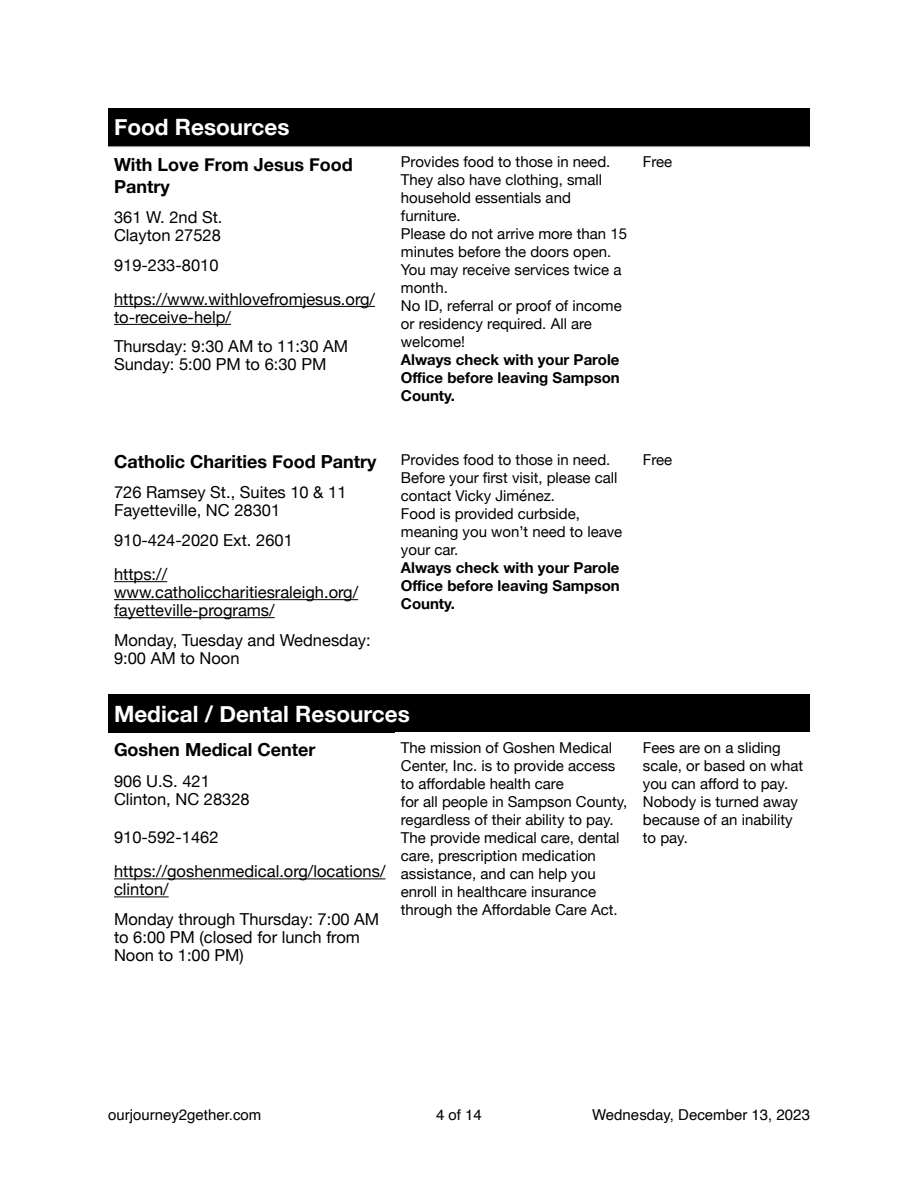
<style>
.page{position:relative;width:918px;height:1188px;background:#fff}
.page>*{position:absolute;margin:0;border:0;box-sizing:border-box;transform-origin:0 0}
.t1{font:700 22.5px "Helvetica Neue";color:#fff}
.t2{font:700 18px/22.5px "Helvetica Neue";color:#000}
.t3{font:16.5px/18px "Helvetica Neue";color:#000}
.t4{font:15px/18px "Helvetica Neue";color:#000}
.t5{font:700 15px/18px "Helvetica Neue";color:#000;text-align:justify}
.t6{font:15px "Helvetica";color:#000}
</style>
<div class="page">
<hr style="left:114px;top:306px;width:261px;height:1px;background:#000">
<hr style="left:114px;top:324px;width:117px;height:1px;background:#000">
<hr style="left:114px;top:581px;width:53px;height:1px;background:#000">
<hr style="left:114px;top:599px;width:244px;height:1px;background:#000">
<hr style="left:114px;top:617px;width:161px;height:1px;background:#000">
<div style="left:395px;top:108px;width:414px;height:39px;background:#000"></div>
<hr style="left:395px;top:146px;width:414px;height:1px;background:#a6a6a6">
<div style="left:108px;top:108px;width:287px;height:39px;background:#000"></div>
<hr style="left:108px;top:146px;width:287px;height:1px;background:#a6a6a6">
<div style="left:108px;top:694px;width:701px;height:38px;background:#000"></div>
<hr style="left:114px;top:878px;width:272px;height:1px;background:#000">
<hr style="left:114px;top:896px;width:55px;height:1px;background:#000">
<h1 class="t1" style="left:114px;top:114px;width:177px">Food Resources</h1>
<p class="t2" style="left:114px;top:153px;width:240px">With Love From Jesus Food<br>Pantry</p>
<p class="t4" style="left:401px;top:152px;width:228px">Provides food to those in need.<br>They also have clothing, small household essentials and furniture.<br>Please do not arrive more than 15 minutes before the doors open.<br>You may receive services twice a month.<br>No ID, referral or proof of income or residency required. All are welcome!</p>
<p class="t5" style="left:401px;top:350px;width:220px">Always check with your Parole Office before leaving Sampson County.</p>
<p class="t3" style="left:114px;top:208px;width:110px">361 W. 2nd St.<br>Clayton 27528</p>
<p class="t3" style="left:114px;top:248px;width:263px;line-height:34px">919-233-8010 https://www.withlovefromjesus.org/</p>
<p class="t3" style="left:114px;top:302px;width:236px;line-height:29.5px">to-receive-help/<br>Thursday: 9:30 AM to 11:30 AM</p>
<p class="t3" style="left:114px;top:355px;width:214px">Sunday: 5:00 PM to 6:30 PM</p>
<p class="t4" style="left:643px;top:152px;width:31px">Free</p>
<p class="t2" style="left:114px;top:450px;width:264px">Catholic Charities Food Pantry</p>
<p class="t4" style="left:401px;top:450px;width:223px">Provides food to those in need.<br>Before your fi rst visit, please call contact Vicky Jiménez.<br>Food is provided curbside, meaning you won’t need to leave your car.</p>
<p class="t5" style="left:401px;top:558px;width:220px">Always check with your Parole Office before leaving Sampson County.</p>
<p class="t3" style="left:114px;top:483px;width:234px">726 Ramsey St., Suites 10 &amp; 11<br>Fayetteville, NC 28301</p>
<p class="t3" style="left:114px;top:523px;width:180px;line-height:34px">910-424-2020 Ext. 2601 https://</p>
<p class="t3" style="left:114px;top:583px;width:246px">www.catholiccharitiesraleigh.org/ fayetteville-programs/</p>
<p class="t3" style="left:114px;top:630px;width:258px">Monday, Tuesday and Wednesday:<br>9:00 AM to Noon</p>
<h1 class="t1" style="left:114px;top:700px;width:297px">Medical / Dental Resources</h1>
<p class="t4" style="left:643px;top:450px;width:31px">Free</p>
<p class="t2" style="left:114px;top:738px;width:203px">Goshen Medical Center</p>
<p class="t4" style="left:401px;top:738px;width:228px">The mission of Goshen Medical<br>Center, Inc. is to provide access to affordable health care<br>for all people in Sampson County, regardless of their ability to pay.<br>The provide medical care, dental care, prescription medication assistance, and can help you enroll in healthcare insurance through the Affordable Care Act.</p>
<p class="t4" style="left:643px;top:738px;width:162px">Fees are on a sliding scale, or based on what you can afford to pay.<br>Nobody is turned away because of an inability to pay.</p>
<p class="t3" style="left:114px;top:771px;width:137px">906 U.S. 421<br>Clinton, NC 28328</p>
<p class="t3" style="left:114px;top:820px;width:273px;line-height:34px">910-592-1462 https://goshenmedical.org/locations/</p>
<p class="t3" style="left:114px;top:874px;width:267px;line-height:29.5px">clinton/<br>Monday through Thursday: 7:00 AM</p>
<p class="t3" style="left:114px;top:928px;width:248px">to 6:00 PM (closed for lunch from<br>Noon to 1:00 PM)</p>
<p class="t6" style="left:108px;top:1108px;width:155px">ourjourney2gether.com</p>
<p class="t6" style="left:436px;top:1108px;width:47px">4 of 14</p>
<p class="t6" style="left:592px;top:1108px;width:219px">Wednesday, December 13, 2023</p>
</div>
